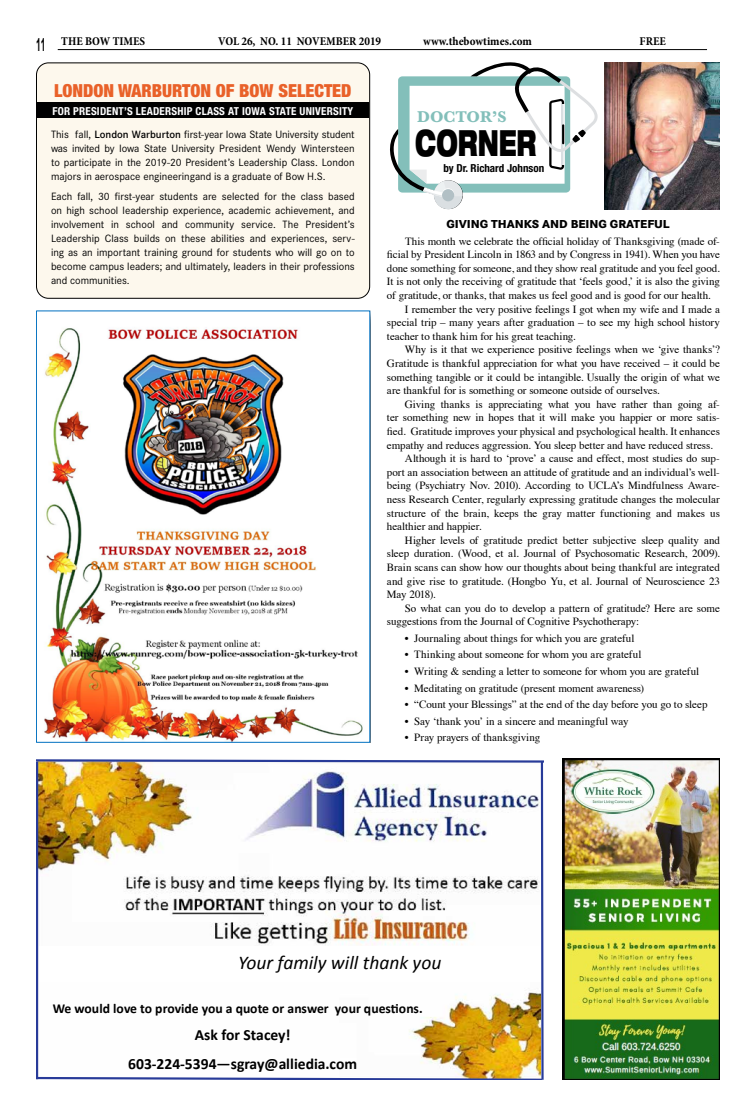
<style>
.page{position:relative;width:756px;height:1116px;background:#fff}
.page>*{position:absolute;margin:0;border:0;box-sizing:border-box;transform-origin:0 0}
.t1{font:900 expanded 36.2px "Helvetica Neue LT Std";color:#000;scale:.57 1}
.t2{font:italic 19.5px "Calibri";color:#000}
.t3{font:900 condensed 18px "Helvetica Neue LT Std";color:#e96129}
.t4{font:700 18px "Arial MT Pro";color:#000;scale:.47 1}
.t5{font:700 16.2px "Baskerville";color:#83bfba}
.t6{font:700 15.6px/28.5px "Calibri";color:#000;text-align:center}
.t7{font:700 13.6px "Calibri";color:#000}
.t8{font:700 condensed 12px "Minion Pro";color:#000}
.t9{font:800 12px "Corporate S";color:#000}
.t10{font:11px "Times";letter-spacing:-.005em;color:#000}
.t11{font:11px/14px "Corporate S";color:#000;text-align:justify}
.t12{font:700 condensed 11px "Helvetica Neue LT Std";letter-spacing:.02em;color:#fff}
.t13{font:700 condensed 11px "Helvetica Neue LT Std";color:#000}
.s1{font-weight:600}
</style>
<div class="page">
<hr style="left:58px;top:49px;width:649px;height:1px;background:#000">
<div style="left:434px;top:180px;width:29px;height:29px;background:#dadfe2;border-radius:50%"></div>
<div style="left:442px;top:189px;width:12px;height:12px;background:#b2c0c5;border-radius:50%"></div>
<svg style="left:390px;top:62px;width:208px;height:136px"></svg>
<img style="left:605px;top:62px;width:115px;height:147px">
<img style="left:36px;top:760px;width:507px;height:320px">
<hr style="left:36px;top:762px;width:2px;height:317px;background:#283b99">
<div style="left:36px;top:63px;width:334px;height:235px;background:#fdf8ed;border-radius:12px"></div>
<div style="left:36px;top:62px;width:334px;height:237px;border:1px solid #000;border-radius:12px"></div>
<img style="left:44px;top:327px;width:319px;height:414px">
<div style="left:36px;top:311px;width:334px;height:432px;border:1px solid #0070c0"></div>
<div style="left:36px;top:103px;width:333px;height:15px;background:#000"></div>
<img style="left:562px;top:758px;width:158px;height:322px">
<h3 class="t4" style="left:36px;top:35px;width:21px">11</h3>
<p class="t8" style="left:61px;top:33px;width:85px">THE BOW TIMES</p>
<p class="t8" style="left:218px;top:33px;width:164px">VOL 26, NO. 11 NOVEMBER 2019</p>
<p class="t8" style="left:423px;top:33px;width:110px">www.thebowtimes.com</p>
<p class="t8" style="left:640px;top:33px;width:28px">FREE</p>
<h3 class="t3" style="left:54px;top:79px;width:299px">LONDON WARBURTON OF BOW SELECTED</h3>
<p class="t12" style="left:52px;top:104px;width:302px">FOR PRESIDENT’S LEADERSHIP CLASS AT IOWA STATE UNIVERSITY</p>
<p class="t11" style="left:51px;top:127px;width:305px">This fall, <span class="s1">London Warburton</span> first-year Iowa State University student was invited by Iowa State University President Wendy Wintersteen to participate in the 2019-20 President’s Leadership Class. London majors in aerospace engineeringand is a graduate of Bow H.S.</p>
<p class="t11" style="left:51px;top:189px;width:305px">Each fall, 30 first-year students are selected for the class based on high school leadership experience, academic achievement, and involvement in school and community service. The President’s Leadership Class builds on these abilities and experiences, serv&shy;ing as an important training ground for students who will go on to become campus leaders; and ultimately, leaders in their professions and communities.</p>
<h3 class="t5" style="left:417px;top:105px;width:91px">DOCTOR’S</h3>
<h1 class="t1" style="left:415px;top:119px;width:214px">CORNER</h1>
<p class="t13" style="left:443px;top:161px;width:102px">by Dr. Richard Johnson</p>
<p class="t9" style="left:446px;top:216px;width:225px">GIVING THANKS AND BEING GRATEFUL</p>
<p class="t10" style="left:405px;top:231px;width:316px">This month we celebrate the official holiday of Thanksgiving (made of-</p>
<p class="t10" style="left:387px;top:244px;width:335px">ficial by President Lincoln in 1863 and by Congress in 1941). When you have</p>
<p class="t10" style="left:387px;top:258px;width:334px">done something for someone, and they show real gratitude and you feel good.</p>
<p class="t10" style="left:387px;top:271px;width:334px">It is not only the receiving of gratitude that ‘feels good,’ it is also the giving</p>
<p class="t10" style="left:387px;top:285px;width:325px">of gratitude, or thanks, that makes us feel good and is good for our health.</p>
<p class="t10" style="left:405px;top:299px;width:316px">I remember the very positive feelings I got when my wife and I made a</p>
<p class="t10" style="left:387px;top:312px;width:335px">special trip – many years after graduation – to see my high school history</p>
<p class="t10" style="left:387px;top:326px;width:190px">teacher to thank him for his great teaching.</p>
<p class="t10" style="left:405px;top:339px;width:316px">Why is it that we experience positive feelings when we ‘give thanks’?</p>
<p class="t10" style="left:387px;top:353px;width:334px">Gratitude is thankful appreciation for what you have received – it could be</p>
<p class="t10" style="left:387px;top:367px;width:335px">something tangible or it could be intangible. Usually the origin of what we</p>
<p class="t10" style="left:387px;top:380px;width:274px">are thankful for is something or someone outside of ourselves.</p>
<p class="t10" style="left:405px;top:394px;width:316px">Giving thanks is appreciating what you have rather than going af-</p>
<p class="t10" style="left:387px;top:407px;width:335px">ter something new in hopes that it will make you happier or more satis-</p>
<p class="t10" style="left:387px;top:421px;width:334px">fied. Gratitude improves your physical and psychological health. It enhances</p>
<p class="t10" style="left:387px;top:435px;width:327px">empathy and reduces aggression. You sleep better and have reduced stress.</p>
<p class="t10" style="left:405px;top:448px;width:316px">Although it is hard to ‘prove’ a cause and effect, most studies do sup-</p>
<p class="t10" style="left:387px;top:462px;width:335px">port an association between an attitude of gratitude and an individual’s well-</p>
<p class="t10" style="left:387px;top:475px;width:335px">being (Psychiatry Nov. 2010). According to UCLA’s Mindfulness Aware-</p>
<p class="t10" style="left:387px;top:489px;width:334px">ness Research Center, regularly expressing gratitude changes the molecular</p>
<p class="t10" style="left:387px;top:503px;width:334px">structure of the brain, keeps the gray matter functioning and makes us</p>
<p class="t10" style="left:387px;top:516px;width:96px">healthier and happier.</p>
<p class="t10" style="left:405px;top:530px;width:316px">Higher levels of gratitude predict better subjective sleep quality and</p>
<p class="t10" style="left:387px;top:543px;width:334px">sleep duration. (Wood, et al. Journal of Psychosomatic Research, 2009).</p>
<p class="t10" style="left:387px;top:557px;width:334px">Brain scans can show how our thoughts about being thankful are integrated</p>
<p class="t10" style="left:387px;top:571px;width:335px">and give rise to gratitude. (Hongbo Yu, et al. Journal of Neuroscience 23</p>
<p class="t10" style="left:387px;top:584px;width:50px">May 2018).</p>
<p class="t10" style="left:405px;top:598px;width:317px">So what can you do to develop a pattern of gratitude? Here are some</p>
<p class="t10" style="left:387px;top:611px;width:254px">suggestions from the Journal of Cognitive Psychotherapy:</p>
<p class="t10" style="left:405px;top:628px;width:231px">• Journaling about things for which you are grateful</p>
<p class="t10" style="left:405px;top:645px;width:238px">• Thinking about someone for whom you are grateful</p>
<p class="t10" style="left:405px;top:661px;width:296px">• Writing &amp; sending a letter to someone for whom you are grateful</p>
<p class="t10" style="left:405px;top:678px;width:241px">• Meditating on gratitude (present moment awareness)</p>
<p class="t10" style="left:405px;top:694px;width:304px">• “Count your Blessings” at the end of the day before you go to sleep</p>
<p class="t10" style="left:405px;top:711px;width:225px">• Say ‘thank you’ in a sincere and meaningful way</p>
<p class="t10" style="left:405px;top:727px;width:137px">• Pray prayers of thanksgiving</p>
<h2 class="t2" style="left:238px;top:949px;width:205px">Your family will thank you</h2>
<p class="t7" style="left:53px;top:1000px;width:371px">We would love to provide you a quote or answer your questions.</p>
<h3 class="t6" style="left:128px;top:1021px;width:231px">Ask for Stacey!<br>603-224-5394—sgray@alliedia.com</h3>
</div>
